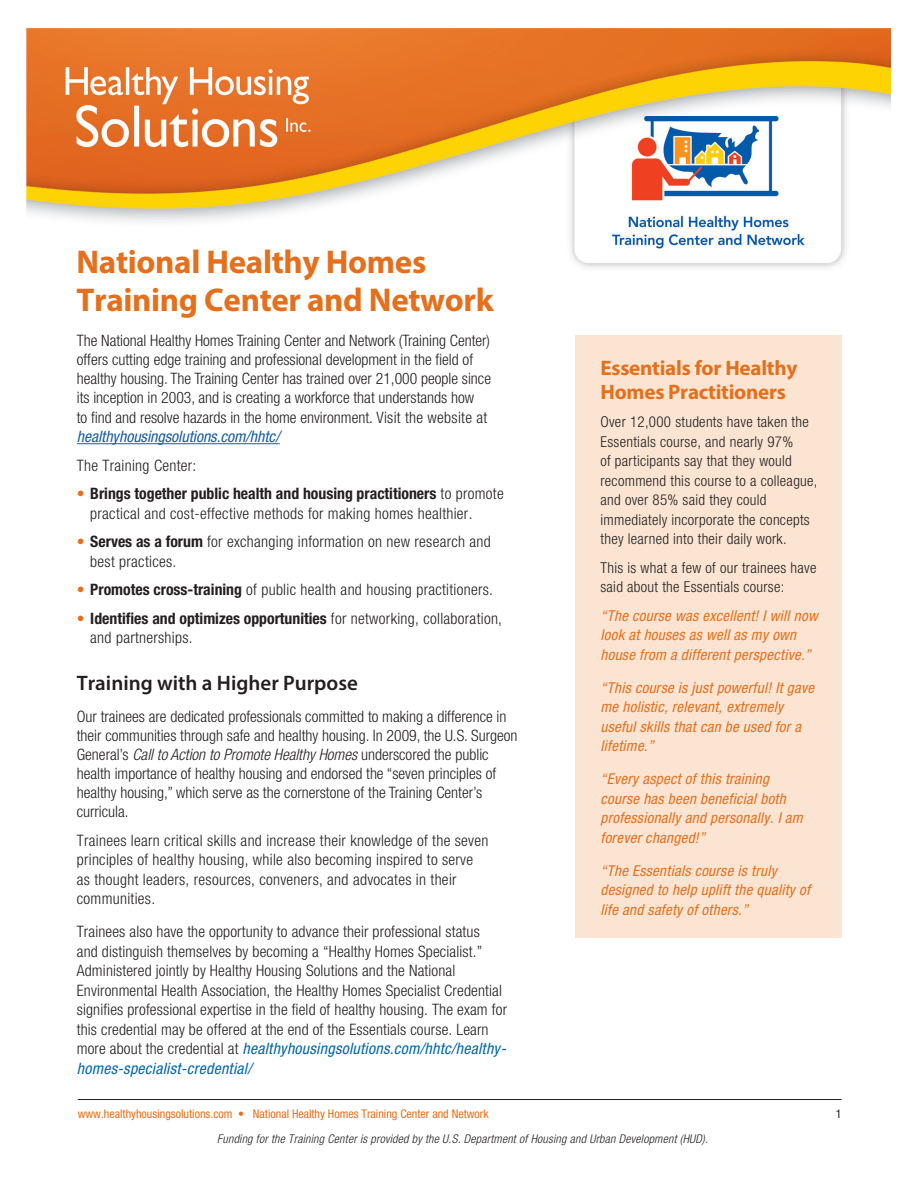
<style>
.page{position:relative;width:918px;height:1188px;background:#fff}
.page>*{position:absolute;margin:0;border:0;box-sizing:border-box;transform-origin:0 0}
.t1{font:700 33px/37.5px "Myriad Pro";letter-spacing:-.01em;color:#e4701e}
.t2{font:700 21px/24px "Myriad Pro";letter-spacing:-.01em;color:#e4701e}
.t3{font:600 21px "Myriad Pro";color:#231f20}
.t4{font:300 condensed 15.75px/19.5px "Helvetica Neue LT Std";letter-spacing:.01em;color:#231f20}
.t5{font:italic condensed 15.75px "Helvetica Neue LT Std";color:#175d9e}
.t6{font:italic condensed 15px/19.5px "Helvetica Neue LT Std";letter-spacing:.02em;color:#e4701e}
.t7{font:300 condensed 15px/19.5px "Helvetica Neue LT Std";letter-spacing:.02em;color:#231f20}
.t8{font:italic 300 condensed 12px "Helvetica Neue LT Std";letter-spacing:.02em;color:#231f20}
.t9{font:condensed 12px "Helvetica Neue LT Std";color:#e4701e}
.t10{font:condensed 12px "Helvetica Neue LT Std";color:#231f20}
.s1{font-weight:400;color:#e4701e}
.s2{font-weight:700}
.s3{font-style:italic}
.s4{font-weight:400;font-style:italic;color:#0067aa}
</style>
<div class="page">
<hr style="left:78px;top:1099px;width:764px;height:1px;background:#231f20">
<img style="left:26px;top:28px;width:865px;height:240px">
<hr style="left:77px;top:443px;width:203px;height:1px;background:#175d9e">
<div style="left:576px;top:335px;width:266px;height:603px;background:#fbe5d2"></div>
<h1 class="t1" style="left:76px;top:242px;width:419px">National Healthy Homes<br>Training Center and Network</h1>
<p class="t4" style="left:77px;top:331px;width:416px;line-height:19px">The National Healthy Homes Training Center and Network (Training Center) offers cutting edge training and professional development in the field of healthy housing. The Training Center has trained over 21,000 people since its inception in 2003, and is creating a workforce that understands how<br>to find and resolve hazards in the home environment. Visit the website at</p>
<p class="t5" style="left:77px;top:427px;width:204px">healthyhousingsolutions.com/hhtc/</p>
<p class="t4" style="left:77px;top:455px;width:121px">The Training Center:</p>
<p class="t4" style="left:90px;top:484px;width:415px;text-indent:-13px"><span class="s1">•</span> <span class="s2">Brings together public health and housing practitioners</span> to promote practical and cost-effective methods for making homes healthier.</p>
<p class="t4" style="left:90px;top:532px;width:402px;text-indent:-13px"><span class="s1">•</span> <span class="s2">Serves as a forum</span> for exchanging information on new research and best practices.</p>
<p class="t4" style="left:77px;top:580px;width:418px"><span class="s1">•</span> <span class="s2">Promotes cross-training</span> of public health and housing practitioners.</p>
<p class="t4" style="left:90px;top:608px;width:413px;text-indent:-13px"><span class="s1">•</span> <span class="s2">Identifies and optimizes opportunities</span> for networking, collaboration, and partnerships.</p>
<h2 class="t3" style="left:77px;top:669px;width:283px">Training with a Higher Purpose</h2>
<p class="t4" style="left:77px;top:707px;width:442px;line-height:19px">Our trainees are dedicated professionals committed to making a difference in their communities through safe and healthy housing. In 2009, the U.S. Surgeon General’s <span class="s3">Call to Action to Promote Healthy Homes</span> underscored the public health importance of healthy housing and endorsed the “seven principles of healthy housing,” which serve as the cornerstone of the Training Center’s curricula.</p>
<p class="t4" style="left:77px;top:830px;width:413px">Trainees learn critical skills and increase their knowledge of the seven principles of healthy housing, while also becoming inspired to serve as thought leaders, resources, conveners, and advocates in their communities.</p>
<p class="t4" style="left:77px;top:922px;width:432px">Trainees also have the opportunity to advance their professional status<br>and distinguish themselves by becoming a “Healthy Homes Specialist.” Administered jointly by Healthy Housing Solutions and the National Environmental Health Association, the Healthy Homes Specialist Credential signifies professional expertise in the field of healthy housing. The exam for this credential may be offered at the end of the Essentials course. Learn more about the credential at <span class="s4">healthyhousingsolutions.com/hhtc/healthy&shy;homes-specialist-credential/</span></p>
<h2 class="t2" style="left:600px;top:355px;width:199px">Essentials for Healthy<br>Homes Practitioners</h2>
<p class="t7" style="left:600px;top:412px;width:219px">Over 12,000 students have taken the Essentials course, and nearly 97%<br>of participants say that they would recommend this course to a colleague, and over 85% said they could immediately incorporate the concepts they learned into their daily work.</p>
<p class="t7" style="left:600px;top:557px;width:217px">This is what a few of our trainees have said about the Essentials course:</p>
<p class="t6" style="left:600px;top:606px;width:219px">“The course was excellent! I will now look at houses as well as my own house from a different perspective.”</p>
<p class="t6" style="left:600px;top:678px;width:215px">“This course is just powerful! It gave me holistic, relevant, extremely useful skills that can be used for a lifetime.”</p>
<p class="t6" style="left:600px;top:769px;width:204px">“Every aspect of this training course has been beneficial both professionally and personally. I am forever changed!”</p>
<p class="t6" style="left:600px;top:861px;width:211px">“The Essentials course is truly designed to help uplift the quality of life and safety of others.”</p>
<p class="t9" style="left:78px;top:1107px;width:413px">www.healthyhousingsolutions.com • National Healthy Homes Training Center and Network</p>
<p class="t10" style="left:836px;top:1107px;width:7px">1</p>
<p class="t8" style="left:217px;top:1131px;width:492px">Funding for the Training Center is provided by the U.S. Department of Housing and Urban Development (HUD).</p>
</div>
